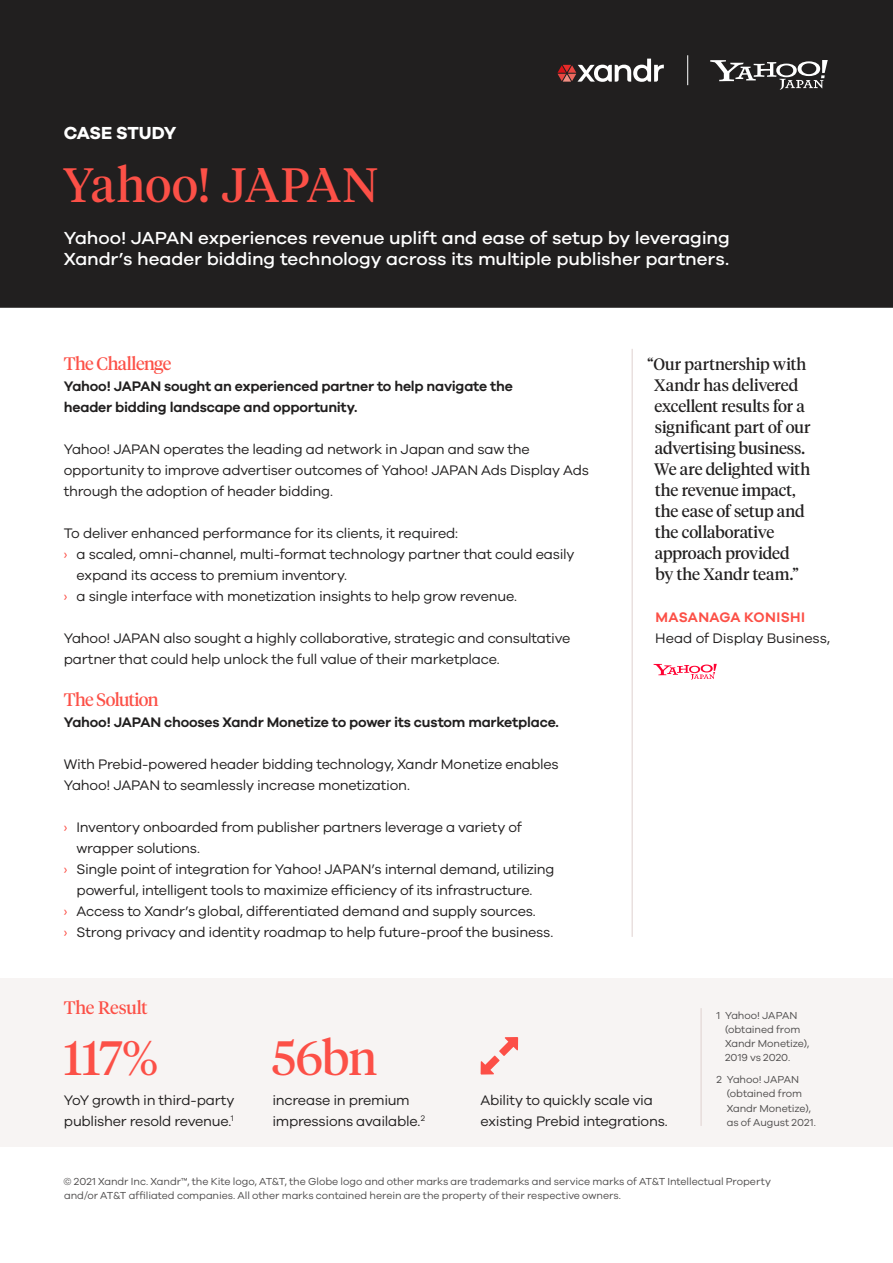
<style>
.page{position:relative;width:893px;height:1263px;background:#fff}
.page>*{position:absolute;margin:0;border:0;box-sizing:border-box;transform-origin:0 0}
.t1{font:48px "Tiempos Headline";letter-spacing:-.005em;color:#fc5047}
.t2{font:500 18px/21px "Galano Grotesque";letter-spacing:-.005em;color:#fff;scale:1.04 1}
.t3{font:18px "Tiempos Headline";letter-spacing:-.025em;color:#fc5047}
.t4{font:700 18px "Galano Grotesque";letter-spacing:-.015em;color:#fff}
.t5{font:16.5px/21px "Tiempos Headline";letter-spacing:-.005em;color:#211f1f}
.t6{font:14.25px/21px "Galano Grotesque";letter-spacing:-.02em;color:#211f1f}
.t7{font:600 14.25px/21px "Galano Grotesque";letter-spacing:-.015em;color:#211f1f}
.t8{font:600 14.25px "Galano Grotesque";letter-spacing:.025em;color:#fc5047}
.t9{font:10.5px/14.2px "Galano Grotesque";letter-spacing:-.005em;color:#4e4c4c}
.s1{color:#fc5047}
</style>
<div class="page">
<div style="left:0;top:979px;width:893px;height:168px;background:#f7f4f3"></div>
<div style="left:0;top:0;width:893px;height:308px;background:#211f1f"></div>
<svg style="left:557px;top:59px;width:107px;height:23px"></svg>
<hr style="left:687px;top:55px;width:1px;height:30px;background:#fff">
<hr style="left:632px;top:349px;width:1px;height:588px;background:#dfd1cf">
<hr style="left:701px;top:1008px;width:1px;height:118px;background:#dfd1cf">
<svg style="left:480px;top:1037px;width:38px;height:37px"></svg>
<svg style="left:654px;top:664px;width:62px;height:16px"></svg>
<svg style="left:710px;top:60px;width:118px;height:30px"></svg>
<p class="t4" style="left:64px;top:122px;width:114px">CASE STUDY</p>
<h1 class="t1" style="left:63px;top:152px;width:317px">Yahoo! JAPAN</h1>
<p class="t2" style="left:64px;top:227px;width:642px">Yahoo! JAPAN experiences revenue uplift and ease of setup by leveraging<br>Xandr’s header bidding technology across its multiple publisher partners.</p>
<p class="t3" style="left:64px;top:351px;width:109px">The Challenge</p>
<p class="t7" style="left:64px;top:375px;width:451px">Yahoo! JAPAN sought an experienced partner to help navigate the header bidding landscape and opportunity.</p>
<p class="t6" style="left:64px;top:438px;width:527px">Yahoo! JAPAN operates the leading ad network in Japan and saw the opportunity to improve advertiser outcomes of Yahoo! JAPAN Ads Display Ads through the adoption of header bidding.</p>
<p class="t6" style="left:64px;top:522px;width:396px">To deliver enhanced performance for its clients, it required:</p>
<p class="t6" style="left:64px;top:543px;width:512px"><span class="s1">›</span> a scaled, omni-channel, multi-format technology partner that could easily</p>
<p class="t6" style="left:77px;top:564px;width:272px">expand its access to premium inventory.</p>
<p class="t6" style="left:64px;top:585px;width:455px"><span class="s1">›</span> a single interface with monetization insights to help grow revenue.</p>
<p class="t6" style="left:64px;top:627px;width:508px">Yahoo! JAPAN also sought a highly collaborative, strategic and consultative partner that could help unlock the full value of their marketplace.</p>
<p class="t3" style="left:64px;top:687px;width:96px">The Solution</p>
<p class="t7" style="left:64px;top:711px;width:497px">Yahoo! JAPAN chooses Xandr Monetize to power its custom marketplace.</p>
<p class="t6" style="left:64px;top:753px;width:496px">With Prebid-powered header bidding technology, Xandr Monetize enables<br>Yahoo! JAPAN to seamlessly increase monetization.</p>
<p class="t6" style="left:64px;top:816px;width:460px"><span class="s1">›</span> Inventory onboarded from publisher partners leverage a variety of</p>
<p class="t6" style="left:77px;top:837px;width:125px">wrapper solutions.</p>
<p class="t6" style="left:64px;top:858px;width:492px"><span class="s1">›</span> Single point of integration for Yahoo! JAPAN’s internal demand, utilizing</p>
<p class="t6" style="left:77px;top:879px;width:457px">powerful, intelligent tools to maximize efficiency of its infrastructure.</p>
<p class="t6" style="left:64px;top:900px;width:474px"><span class="s1">›</span> Access to Xandr’s global, differentiated demand and supply sources.</p>
<p class="t6" style="left:64px;top:921px;width:491px"><span class="s1">›</span> Strong privacy and identity roadmap to help future-proof the business.</p>
<p class="t5" style="left:654px;top:353px;width:158px;text-indent:-7px">“Our partnership with<br>Xandr has delivered excellent results for a significant part of our advertising business.<br>We are delighted with the revenue impact, the ease of setup and the collaborative approach provided by the Xandr team.”</p>
<p class="t8" style="left:656px;top:608px;width:151px">MASANAGA KONISHI</p>
<p class="t6" style="left:655px;top:627px;width:176px">Head of Display Business,</p>
<p class="t3" style="left:64px;top:995px;width:85px">The Result</p>
<h1 class="t1" style="left:64px;top:1025px;width:96px">117%</h1>
<p class="t6" style="left:64px;top:1089px;width:172px">YoY growth in third-party publisher resold revenue.<sup>1</sup></p>
<h1 class="t1" style="left:272px;top:1025px;width:106px">56bn</h1>
<p class="t6" style="left:272px;top:1089px;width:154px">increase in premium impressions available.<sup>2</sup></p>
<p class="t6" style="left:481px;top:1089px;width:189px">Ability to quickly scale via existing Prebid integrations.</p>
<p class="t9" style="left:725px;top:1008px;width:86px;text-indent:-9px">1 Yahoo! JAPAN (obtained from<br>Xandr Monetize),<br>2019 vs 2020.</p>
<p class="t9" style="left:727px;top:1072px;width:91px;text-indent:-10px">2 Yahoo! JAPAN (obtained from<br>Xandr Monetize), as of August 2021.</p>
<p class="t9" style="left:64px;top:1174px;width:709px">© 2021 Xandr Inc. Xandr™, the Kite logo, AT&amp;T, the Globe logo and other marks are trademarks and service marks of AT&amp;T Intellectual Property and/or AT&amp;T affiliated companies. All other marks contained herein are the property of their respective owners.</p>
</div>
